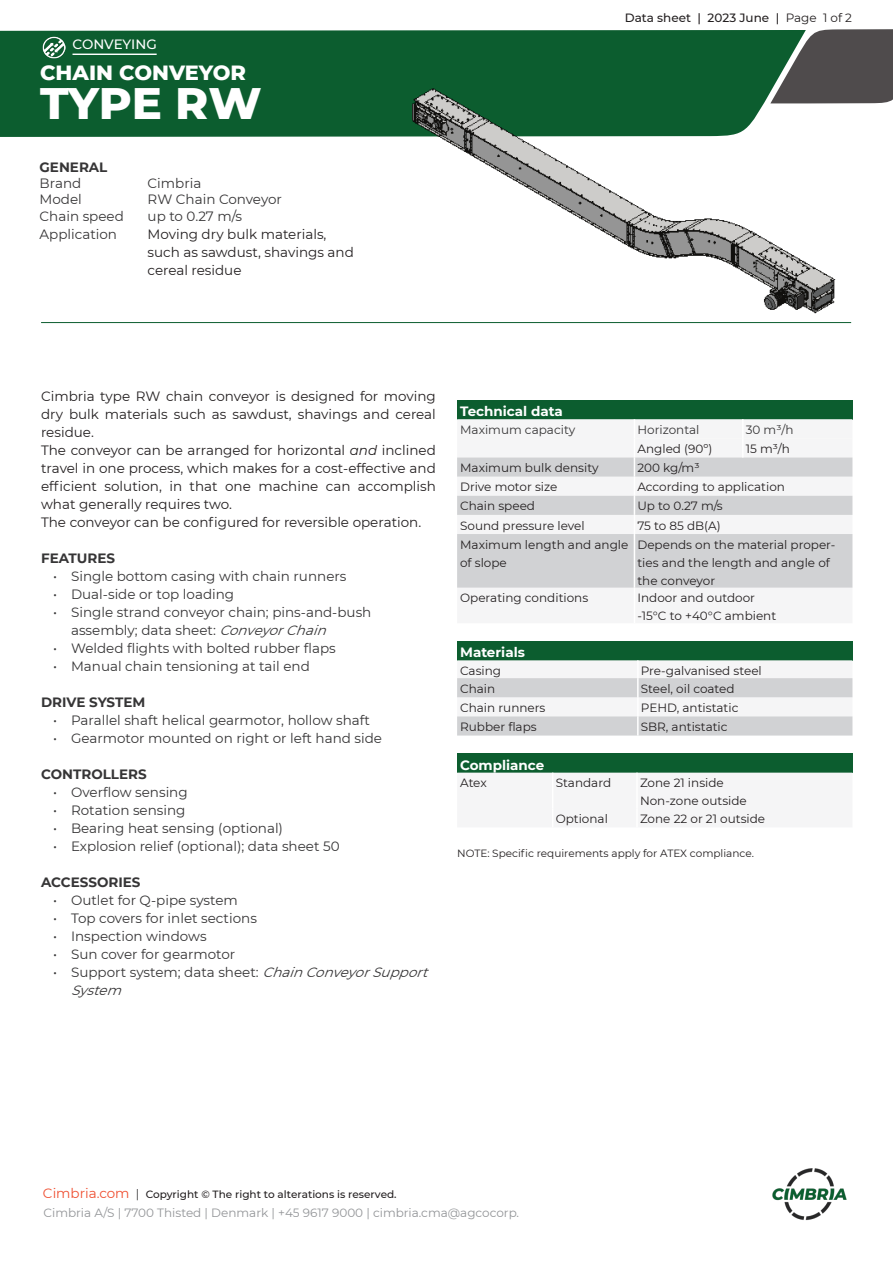
<style>
.page{position:relative;width:893px;height:1263px;background:#fff}
.page>*{position:absolute;margin:0;border:0;box-sizing:border-box;transform-origin:0 0}
.t1{font:800 45px "Montserrat";letter-spacing:-.005em;color:#fff}
.t2{font:800 21px "Montserrat";color:#fff}
.t3{font:13.5px/18px "Montserrat";color:#363536}
.Montesrrat_9_pt{font:13.5px/18px "Montserrat";color:#231f20;text-align:justify}
.t4{font:italic 13.5px/18px "Montserrat";color:#363536}
.montserrat_Fed{font:700 13.5px "Montserrat";color:#363536}
.montserrat_Fed-2{font:700 13.5px "Montserrat";color:#fff}
.t5{font:500 13.5px "Montserrat";letter-spacing:-.005em;color:#fff}
.Montesrrat_9_pt-2{font:12px/18px "Montserrat";color:#231f20}
.t6{font:12px "Montserrat";color:#939598}
.Montesrrat_9_pt-3{font:12px "Montserrat";color:#363536}
.t7{font:500 12px "Montserrat";color:#231f20}
.t8{font:500 10.5px "Montserrat";color:#231f20}
.Montesrrat_9_pt-4{font:10.5px "Montserrat";color:#231f20}
.s1{font-weight:400}
.s2{font-style:italic}
.s3{font-style:normal}
.s4{font-weight:400;font-size:13.5px;color:#ef5032}
.s5{font-weight:400;font-size:12px;color:#363536}
</style>
<div class="page">
<div style="left:0;top:30px;width:770px;height:107px;background:#0c5d2f"></div>
<svg style="left:770px;top:29px;width:123px;height:74px;background:#505853"></svg>
<img style="left:772px;top:1168px;width:75px;height:53px">
<hr style="left:41px;top:322px;width:810px;height:1px;background:#0c5d2f">
<img style="left:43px;top:36px;width:22px;height:23px">
<hr style="left:73px;top:54px;width:84px;height:1px;background:#fff">
<div style="left:457px;top:400px;width:395px;height:19px;background:#0c5d2f"></div>
<svg style="left:457px;top:419px;width:395px;height:169px"></svg>
<hr style="left:634px;top:534px;width:1px;height:54px;background:#fff">
<div style="left:457px;top:641px;width:395px;height:19px;background:#0c5d2f"></div>
<svg style="left:457px;top:660px;width:395px;height:75px"></svg>
<div style="left:457px;top:753px;width:395px;height:20px;background:#0c5d2f"></div>
<img style="left:412px;top:89px;width:423px;height:224px">
<p class="t5" style="left:73px;top:35px;width:86px">CONVEYING</p>
<p class="t2" style="left:40px;top:57px;width:207px">CHAIN CONVEYOR</p>
<p class="t1" style="left:40px;top:70px;width:223px">TYPE RW</p>
<p class="montserrat_Fed" style="left:40px;top:158px;width:69px">GENERAL</p>
<p class="t3" style="left:40px;top:174px;width:43px">Brand</p>
<p class="t3" style="left:148px;top:174px;width:55px">Cimbria</p>
<p class="t3" style="left:40px;top:190px;width:44px">Model</p>
<p class="t3" style="left:148px;top:190px;width:136px">RW Chain Conveyor</p>
<p class="t3" style="left:40px;top:206px;width:86px">Chain speed</p>
<p class="t3" style="left:148px;top:206px;width:96px">up to 0.27 m/s</p>
<p class="t3" style="left:40px;top:224px;width:79px">Application</p>
<p class="Montesrrat_9_pt" style="left:148px;top:224px;width:180px">Moving dry bulk materials,</p>
<p class="Montesrrat_9_pt" style="left:148px;top:242px;width:208px">such as sawdust, shavings and</p>
<p class="Montesrrat_9_pt" style="left:148px;top:260px;width:95px">cereal residue</p>
<p class="t7" style="left:625px;top:10px;width:229px">Data sheet | 2023 June | <span class="s1">Page 1 of 2</span></p>
<p class="Montesrrat_9_pt" style="left:41px;top:387px;width:396px">Cimbria type RW chain conveyor is designed for moving dry bulk materials such as sawdust, shavings and cereal residue.</p>
<p class="Montesrrat_9_pt" style="left:41px;top:441px;width:396px">The conveyor can be arranged for horizontal <span class="s2">and</span> inclined travel in one process, which makes for a cost-effective and efficient solution, in that one machine can accomplish what generally requires two.</p>
<p class="Montesrrat_9_pt" style="left:41px;top:513px;width:382px">The conveyor can be configured for reversible operation.</p>
<p class="montserrat_Fed" style="left:41px;top:549px;width:75px">FEATURES</p>
<p class="t3" style="left:53px;top:567px;width:295px">• Single bottom casing with chain runners</p>
<p class="t3" style="left:53px;top:585px;width:183px">• Dual-side or top loading</p>
<p class="t3" style="left:71px;top:603px;width:302px;text-indent:-18px">• Single strand conveyor chain; pins-and-bush assembly; data sheet: <span class="s2">ConveyorChain</span></p>
<p class="t3" style="left:53px;top:639px;width:284px">• Welded flights with bolted rubber flaps</p>
<p class="t3" style="left:53px;top:657px;width:258px">• Manual chain tensioning at tail end</p>
<p class="montserrat_Fed" style="left:41px;top:693px;width:106px">DRIVE SYSTEM</p>
<p class="t3" style="left:53px;top:711px;width:318px">• Parallel shaft helical gearmotor, hollow shaft</p>
<p class="t3" style="left:53px;top:729px;width:331px">• Gearmotor mounted on right or left hand side</p>
<p class="montserrat_Fed" style="left:41px;top:765px;width:107px">CONTROLLERS</p>
<p class="t3" style="left:53px;top:783px;width:136px">• Overflow sensing</p>
<p class="t3" style="left:53px;top:801px;width:134px">• Rotation sensing</p>
<p class="t3" style="left:53px;top:819px;width:232px">• Bearing heat sensing (optional)</p>
<p class="t3" style="left:53px;top:837px;width:288px">• Explosion relief (optional); data sheet 50</p>
<p class="montserrat_Fed" style="left:41px;top:873px;width:101px">ACCESSORIES</p>
<p class="t3" style="left:53px;top:891px;width:186px">• Outlet for Q-pipe system</p>
<p class="t3" style="left:53px;top:909px;width:205px">• Top covers for inlet sections</p>
<p class="t3" style="left:53px;top:927px;width:155px">• Inspection windows</p>
<p class="t3" style="left:53px;top:945px;width:184px">• Sun cover for gearmotor</p>
<p class="t4" style="left:71px;top:963px;width:364px;text-indent:-18px"><span class="s3">• Support system; data sheet:</span> ChainConveyorSupport<br>System</p>
<p class="montserrat_Fed-2" style="left:460px;top:402px;width:104px">Technical data</p>
<p class="Montesrrat_9_pt-3" style="left:460px;top:421px;width:117px">Maximum capacity</p>
<p class="Montesrrat_9_pt-3" style="left:637px;top:421px;width:64px">Horizontal</p>
<p class="Montesrrat_9_pt-3" style="left:746px;top:421px;width:49px">30 m³/h</p>
<p class="Montesrrat_9_pt-2" style="left:637px;top:439px;width:76px">Angled (90º)</p>
<p class="Montesrrat_9_pt-2" style="left:746px;top:439px;width:46px">15 m³/h</p>
<p class="Montesrrat_9_pt-2" style="left:460px;top:458px;width:140px">Maximum bulk density</p>
<p class="Montesrrat_9_pt-2" style="left:637px;top:458px;width:64px">200 kg/m³</p>
<p class="Montesrrat_9_pt-2" style="left:460px;top:477px;width:99px">Drive motor size</p>
<p class="Montesrrat_9_pt-2" style="left:637px;top:477px;width:149px">According to application</p>
<p class="Montesrrat_9_pt-2" style="left:460px;top:497px;width:76px">Chain speed</p>
<p class="Montesrrat_9_pt-2" style="left:637px;top:497px;width:87px">Up to 0.27 m/s</p>
<p class="Montesrrat_9_pt-2" style="left:460px;top:516px;width:126px">Sound pressure level</p>
<p class="Montesrrat_9_pt-2" style="left:637px;top:516px;width:85px">75 to 85 dB(A)</p>
<p class="Montesrrat_9_pt-2" style="left:460px;top:535px;width:170px">Maximum length and angle of slope</p>
<p class="Montesrrat_9_pt-2" style="left:637px;top:535px;width:200px">Depends on the material proper&shy;ties and the length and angle of the conveyor</p>
<p class="Montesrrat_9_pt-2" style="left:460px;top:589px;width:130px">Operating conditions</p>
<p class="Montesrrat_9_pt-2" style="left:637px;top:589px;width:119px">Indoor and outdoor</p>
<p class="Montesrrat_9_pt-2" style="left:637px;top:607px;width:140px">-15°C to +40°C ambient</p>
<p class="montserrat_Fed-2" style="left:460px;top:643px;width:66px">Materials</p>
<p class="Montesrrat_9_pt-2" style="left:460px;top:661px;width:43px">Casing</p>
<p class="Montesrrat_9_pt-2" style="left:641px;top:661px;width:122px">Pre-galvanised steel</p>
<p class="Montesrrat_9_pt-2" style="left:460px;top:679px;width:37px">Chain</p>
<p class="Montesrrat_9_pt-2" style="left:641px;top:679px;width:95px">Steel, oil coated</p>
<p class="Montesrrat_9_pt-2" style="left:460px;top:698px;width:87px">Chain runners</p>
<p class="Montesrrat_9_pt-2" style="left:641px;top:698px;width:99px">PEHD, antistatic</p>
<p class="Montesrrat_9_pt-2" style="left:460px;top:717px;width:78px">Rubber flaps</p>
<p class="Montesrrat_9_pt-2" style="left:641px;top:717px;width:88px">SBR, antistatic</p>
<p class="montserrat_Fed-2" style="left:460px;top:755px;width:86px">Compliance</p>
<p class="Montesrrat_9_pt-2" style="left:460px;top:773px;width:28px">Atex</p>
<p class="Montesrrat_9_pt-2" style="left:556px;top:773px;width:57px">Standard</p>
<p class="Montesrrat_9_pt-2" style="left:640px;top:773px;width:85px">Zone 21 inside</p>
<p class="Montesrrat_9_pt-2" style="left:640px;top:791px;width:108px">Non-zone outside</p>
<p class="Montesrrat_9_pt-2" style="left:556px;top:809px;width:54px">Optional</p>
<p class="Montesrrat_9_pt-2" style="left:640px;top:809px;width:127px">Zone 22 or 21 outside</p>
<p class="Montesrrat_9_pt-4" style="left:457px;top:846px;width:298px">NOTE: Specific requirements apply for ATEX compliance.</p>
<p class="t8" style="left:43px;top:1187px;width:355px"><span class="s4">Cimbria.com</span> <span class="s5">|</span> Copyright © The right to alterations is reserved.</p>
<p class="t6" style="left:44px;top:1205px;width:477px">Cimbria A/S | 7700 Thisted | Denmark | +45 9617 9000 | cimbria.cma@agcocorp.</p>
</div>
